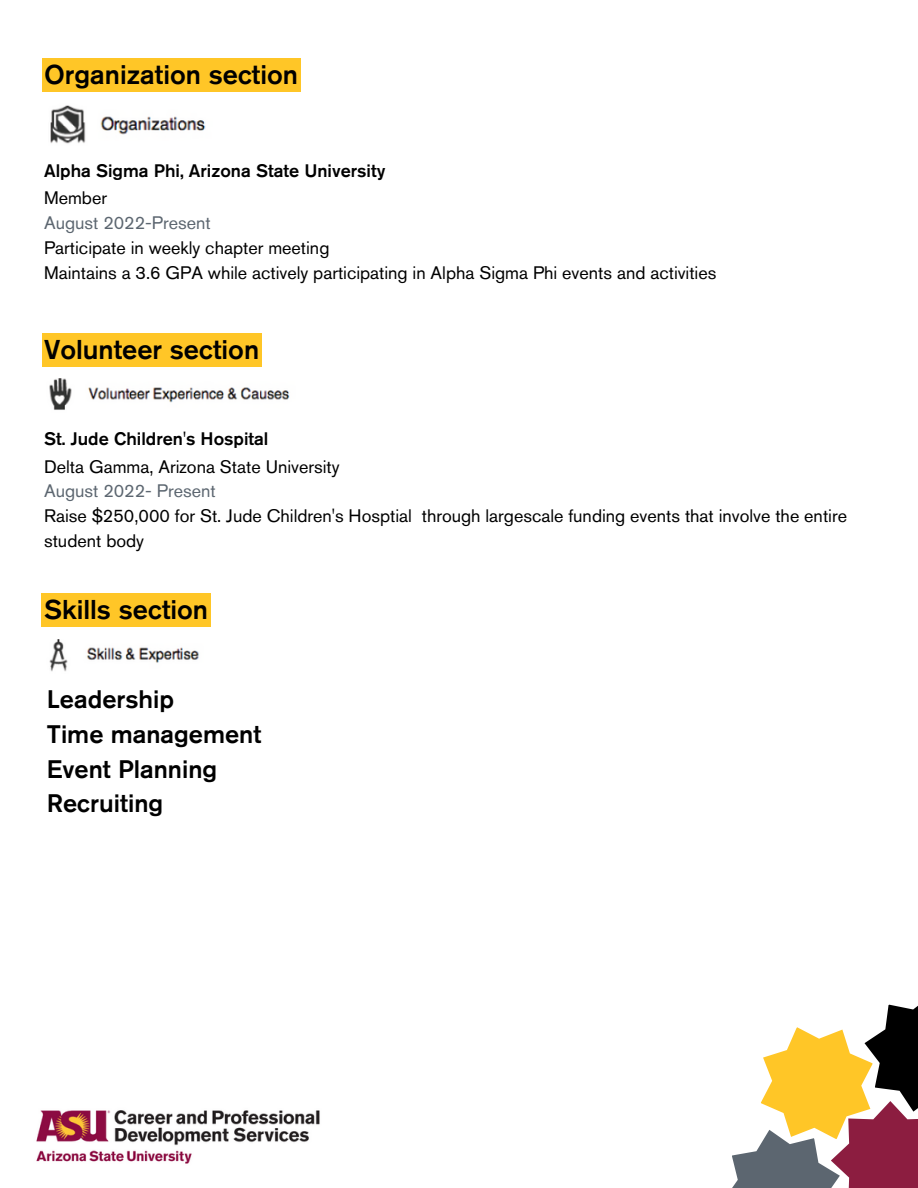
<style>
.page{position:relative;width:918px;height:1188px;background:#fff}
.page>*{position:absolute;margin:0;border:0;box-sizing:border-box;transform-origin:0 0}
.t1{font:500 27px "Akzidenz Grotesk Std";color:#000}
.t2{font:500 25.2px/34.7px "Akzidenz Grotesk Std";color:#000}
.t3{font:18px/24.8px "Akzidenz Grotesk Std";color:#000}
.t4{font:500 18px "Akzidenz Grotesk Std";color:#000}
.t5{font:18px "Akzidenz Grotesk Std";color:#5c6670}
</style>
<div class="page">
<div style="left:42px;top:594px;width:169px;height:33px;background:#ffc627"></div>
<img style="left:49px;top:639px;width:150px;height:33px">
<img style="left:49px;top:378px;width:241px;height:32px">
<div style="left:42px;top:333px;width:219px;height:34px;background:#ffc627"></div>
<img style="left:36px;top:1110px;width:284px;height:54px">
<svg style="left:732px;top:1004px;width:186px;height:184px"></svg>
<img style="left:50px;top:105px;width:156px;height:39px">
<div style="left:42px;top:59px;width:258px;height:33px;background:#ffc627"></div>
<h1 class="t1" style="left:44px;top:58px;width:256px">Organization section</h1>
<p class="t4" style="left:44px;top:160px;width:343px">Alpha Sigma Phi, Arizona State University</p>
<p class="t3" style="left:44px;top:186px;width:65px">Member</p>
<p class="t5" style="left:44px;top:212px;width:168px">August 2022-Present</p>
<p class="t3" style="left:44px;top:235px;width:674px">Participate in weekly chapter meeting<br>Maintains a 3.6 GPA while actively participating in Alpha Sigma Phi events and activities</p>
<h1 class="t1" style="left:44px;top:333px;width:217px">Volunteer section</h1>
<p class="t4" style="left:44px;top:427px;width:226px">St. Jude Children's Hospital</p>
<p class="t3" style="left:44px;top:454px;width:297px">Delta Gamma, Arizona State University</p>
<p class="t5" style="left:44px;top:480px;width:173px">August 2022- Present</p>
<p class="t3" style="left:44px;top:503px;width:804px">Raise $250,000 for St. Jude Children's Hosptial through largescale funding events that involve the entire student body</p>
<h1 class="t1" style="left:44px;top:593px;width:166px">Skills section</h1>
<h2 class="t2" style="left:47px;top:682px;width:216px">Leadership<br>Time management<br>Event Planning<br>Recruiting</h2>
</div>
